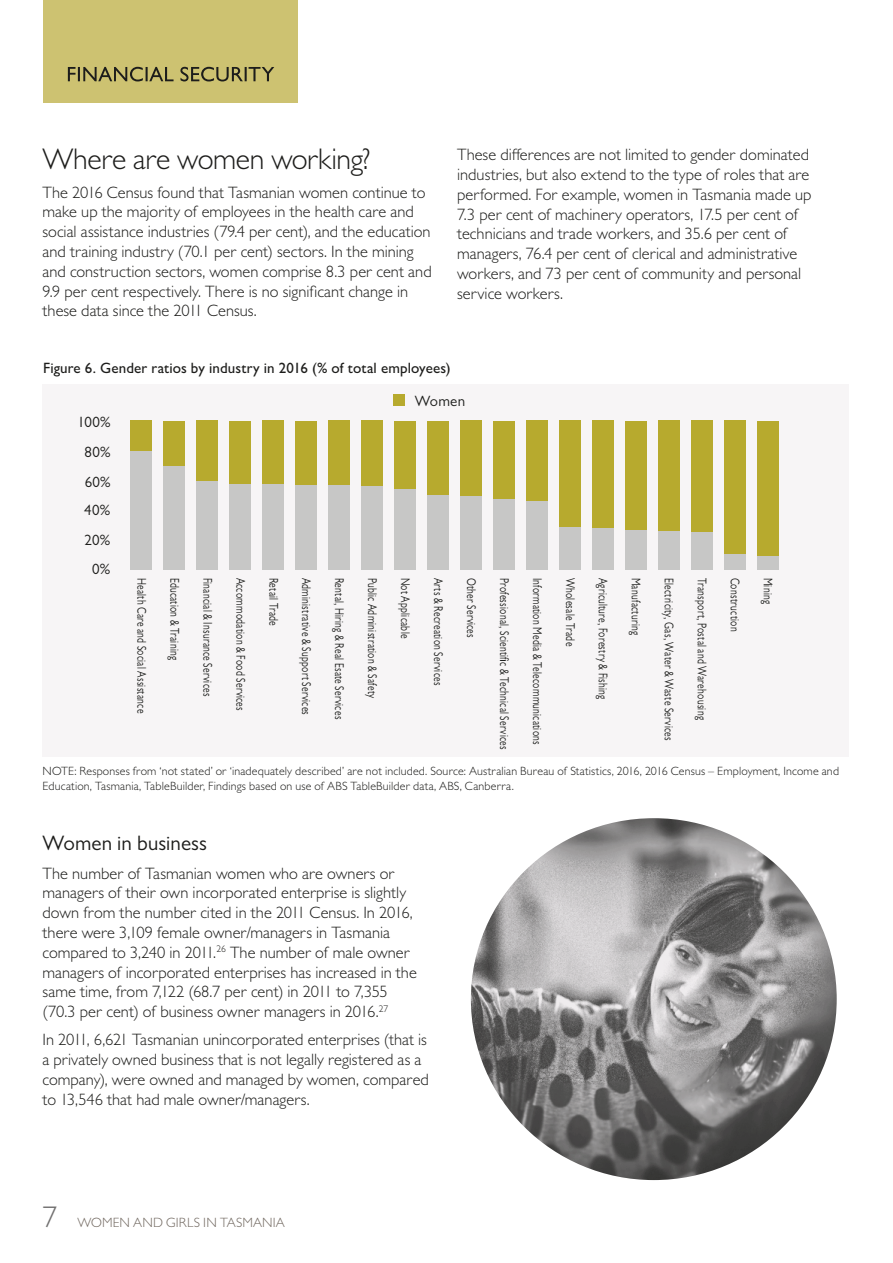
<style>
.page{position:relative;width:893px;height:1263px;background:#fff}
.page>*{position:absolute;margin:0;border:0;box-sizing:border-box;transform-origin:0 0}
.body{font:300 30px "Gill Sans MT Pro";letter-spacing:-.015em;color:#1d1d1b}
.t1{font:300 30px "Gill Sans MT Pro";color:#706f6f}
.H3{font:21px "Gill Sans MT Pro";letter-spacing:.005em;color:#1d1d1b}
.body-2{font:300 16.5px/19.8px "Gill Sans MT Pro";color:#1d1d1b}
.t2{font:500 15px "Gill Sans MT Pro";letter-spacing:.005em;color:#1d1d1b}
.t3{font:15px/30px "Gill Sans MT Pro";letter-spacing:.02em;color:#1e1e1c;text-align:center}
.t4{font:15px "Gill Sans MT Pro";letter-spacing:.015em;color:#1d1e1c}
.t5{font:300 13.5px "Gill Sans MT Pro";letter-spacing:.01em;color:#726961}
.t6{font:12.75px "Gill Sans MT Pro";letter-spacing:.03em;color:#1d1e1c;scale:.75 1}
.body-3{font:300 12px/15px "Gill Sans MT Pro";letter-spacing:.015em;color:#1d1d1b}
</style>
<div class="page">
<div style="left:43px;top:0;width:255px;height:103px;background:#cdc271"></div>
<svg style="left:68px;top:67px;width:206px;height:14px"></svg>
<div style="left:43px;top:384px;width:806px;height:372px;background:#f7f5f6"></div>
<div style="left:131px;top:451px;width:21px;height:119px;background:#c7c7c6"></div>
<div style="left:131px;top:421px;width:21px;height:30px;background:#b7aa2e"></div>
<div style="left:164px;top:451px;width:21px;height:119px;background:#c7c7c6"></div>
<div style="left:164px;top:421px;width:21px;height:44px;background:#b7aa2e"></div>
<div style="left:197px;top:451px;width:21px;height:119px;background:#c7c7c6"></div>
<div style="left:197px;top:421px;width:21px;height:60px;background:#b7aa2e"></div>
<div style="left:230px;top:451px;width:21px;height:119px;background:#c7c7c6"></div>
<div style="left:230px;top:421px;width:21px;height:62px;background:#b7aa2e"></div>
<div style="left:263px;top:451px;width:21px;height:119px;background:#c7c7c6"></div>
<div style="left:263px;top:421px;width:21px;height:63px;background:#b7aa2e"></div>
<div style="left:295px;top:451px;width:22px;height:119px;background:#c7c7c6"></div>
<div style="left:295px;top:421px;width:22px;height:63px;background:#b7aa2e"></div>
<div style="left:328px;top:451px;width:22px;height:119px;background:#c7c7c6"></div>
<div style="left:328px;top:421px;width:22px;height:64px;background:#b7aa2e"></div>
<div style="left:361px;top:451px;width:22px;height:119px;background:#c7c7c6"></div>
<div style="left:361px;top:421px;width:22px;height:65px;background:#b7aa2e"></div>
<div style="left:394px;top:451px;width:22px;height:119px;background:#c7c7c6"></div>
<div style="left:394px;top:421px;width:22px;height:67px;background:#b7aa2e"></div>
<div style="left:427px;top:451px;width:22px;height:119px;background:#c7c7c6"></div>
<div style="left:427px;top:421px;width:22px;height:73px;background:#b7aa2e"></div>
<div style="left:460px;top:451px;width:22px;height:119px;background:#c7c7c6"></div>
<div style="left:460px;top:421px;width:22px;height:75px;background:#b7aa2e"></div>
<div style="left:493px;top:451px;width:21px;height:119px;background:#c7c7c6"></div>
<div style="left:493px;top:421px;width:21px;height:77px;background:#b7aa2e"></div>
<div style="left:526px;top:451px;width:21px;height:119px;background:#c7c7c6"></div>
<div style="left:526px;top:421px;width:21px;height:80px;background:#b7aa2e"></div>
<div style="left:559px;top:451px;width:21px;height:119px;background:#c7c7c6"></div>
<div style="left:559px;top:421px;width:21px;height:106px;background:#b7aa2e"></div>
<div style="left:592px;top:451px;width:21px;height:119px;background:#c7c7c6"></div>
<div style="left:592px;top:421px;width:21px;height:107px;background:#b7aa2e"></div>
<div style="left:625px;top:451px;width:21px;height:119px;background:#c7c7c6"></div>
<div style="left:625px;top:421px;width:21px;height:108px;background:#b7aa2e"></div>
<div style="left:658px;top:451px;width:21px;height:119px;background:#c7c7c6"></div>
<div style="left:658px;top:421px;width:21px;height:110px;background:#b7aa2e"></div>
<div style="left:691px;top:451px;width:21px;height:119px;background:#c7c7c6"></div>
<div style="left:691px;top:421px;width:21px;height:111px;background:#b7aa2e"></div>
<div style="left:724px;top:451px;width:21px;height:119px;background:#c7c7c6"></div>
<div style="left:724px;top:421px;width:21px;height:133px;background:#b7aa2e"></div>
<div style="left:757px;top:451px;width:21px;height:119px;background:#c7c7c6"></div>
<div style="left:757px;top:421px;width:21px;height:134px;background:#b7aa2e"></div>
<div style="left:393px;top:394px;width:12px;height:12px;background:#b7aa2e"></div>
<img style="left:471px;top:818px;width:366px;height:362px">
<p class="body" style="left:43px;top:141px;width:329px">Where are women working?</p>
<p class="body-2" style="left:43px;top:182px;width:391px">The 2016 Census found that Tasmanian women continue to make up the majority of employees in the health care and social assistance industries (79.4 per cent), and the education and training industry (70.1 per cent) sectors. In the mining and construction sectors, women comprise 8.3 per cent and 9.9 per cent respectively. There is no significant change in these data since the 2011 Census.</p>
<p class="body-2" style="left:457px;top:144px;width:356px">These differences are not limited to gender dominated industries, but also extend to the type of roles that are performed. For example, women in Tasmania made up 7.3 per cent of machinery operators, 17.5 per cent of technicians and trade workers, and 35.6 per cent of managers, 76.4 per cent of clerical and administrative workers, and 73 per cent of community and personal service workers.</p>
<p class="t2" style="left:43px;top:359px;width:409px">Figure 6. Gender ratios by industry in 2016 (% of total employees)</p>
<p class="t3" style="left:77px;top:406px;width:35px">100%<br>80%<br>60%</p>
<p class="t3" style="left:84px;top:494px;width:28px">40%<br>20%<br>0%</p>
<p class="t4" style="left:415px;top:392px;width:52px">Women</p>
<p class="t6" style="left:149px;top:578px;width:182px;rotate:90deg">Health Care and Social Assistance</p>
<p class="t6" style="left:182px;top:578px;width:111px;rotate:90deg">Education &amp; Training</p>
<p class="t6" style="left:215px;top:578px;width:160px;rotate:90deg">Financial &amp; Insurance Services</p>
<p class="t6" style="left:248px;top:578px;width:179px;rotate:90deg">Accommodation &amp; Food Services</p>
<p class="t6" style="left:281px;top:578px;width:66px;rotate:90deg">Retail Trade</p>
<p class="t6" style="left:314px;top:578px;width:185px;rotate:90deg">Administrative &amp; Support Services</p>
<p class="t6" style="left:347px;top:578px;width:190px;rotate:90deg">Rental, Hiring &amp; Real Esate Services</p>
<p class="t6" style="left:380px;top:578px;width:163px;rotate:90deg">Public Administration &amp; Safety</p>
<p class="t6" style="left:413px;top:578px;width:82px;rotate:90deg">Not Applicable</p>
<p class="t6" style="left:446px;top:578px;width:145px;rotate:90deg">Arts &amp; Recreation Services</p>
<p class="t6" style="left:479px;top:578px;width:82px;rotate:90deg">Other Services</p>
<p class="t6" style="left:512px;top:578px;width:231px;rotate:90deg">Professional, Scientific &amp; Technical Services</p>
<p class="t6" style="left:545px;top:578px;width:224px;rotate:90deg">Information Media &amp; Telecommunications</p>
<p class="t6" style="left:578px;top:578px;width:93px;rotate:90deg">Wholesale Trade</p>
<p class="t6" style="left:611px;top:578px;width:164px;rotate:90deg">Agriculture, Forestry &amp; Fishing</p>
<p class="t6" style="left:644px;top:578px;width:78px;rotate:90deg">Manufacturing</p>
<p class="t6" style="left:677px;top:578px;width:219px;rotate:90deg">Electricity, Gas, Water &amp; Waste Services</p>
<p class="t6" style="left:710px;top:578px;width:191px;rotate:90deg">Transport, Postal and Warehousing</p>
<p class="t6" style="left:743px;top:578px;width:73px;rotate:90deg">Construction</p>
<p class="t6" style="left:776px;top:578px;width:36px;rotate:90deg">Mining</p>
<p class="body-3" style="left:43px;top:763px;width:798px">NOTE: Responses from ‘not stated’ or ‘inadequately described’ are not included. Source: Australian Bureau of Statistics, 2016, 2016 Census – Employment, Income and<br>Education, Tasmania, TableBuilder, Findings based on use of ABS TableBuilder data, ABS, Canberra.</p>
<p class="H3" style="left:43px;top:831px;width:166px">Women in business</p>
<p class="body-2" style="left:43px;top:863px;width:376px">The number of Tasmanian women who are owners or managers of their own incorporated enterprise is slightly down from the number cited in the 2011 Census. In 2016, there were 3,109 female owner/managers in Tasmania compared to 3,240 in 2011.<sup>26</sup> The number of male owner managers of incorporated enterprises has increased in the same time, from 7,122 (68.7 per cent) in 2011 to 7,355 (70.3 per cent) of business owner managers in 2016.<sup>27</sup></p>
<p class="body-2" style="left:43px;top:1030px;width:388px">In 2011, 6,621 Tasmanian unincorporated enterprises (that is a privately owned business that is not legally registered as a company), were owned and managed by women, compared to 13,546 that had male owner/managers.</p>
<h1 class="t1" style="left:43px;top:1198px;width:16px">7</h1>
<p class="t5" style="left:77px;top:1214px;width:209px">WOMEN AND GIRLS IN TASMANIA</p>
</div>
